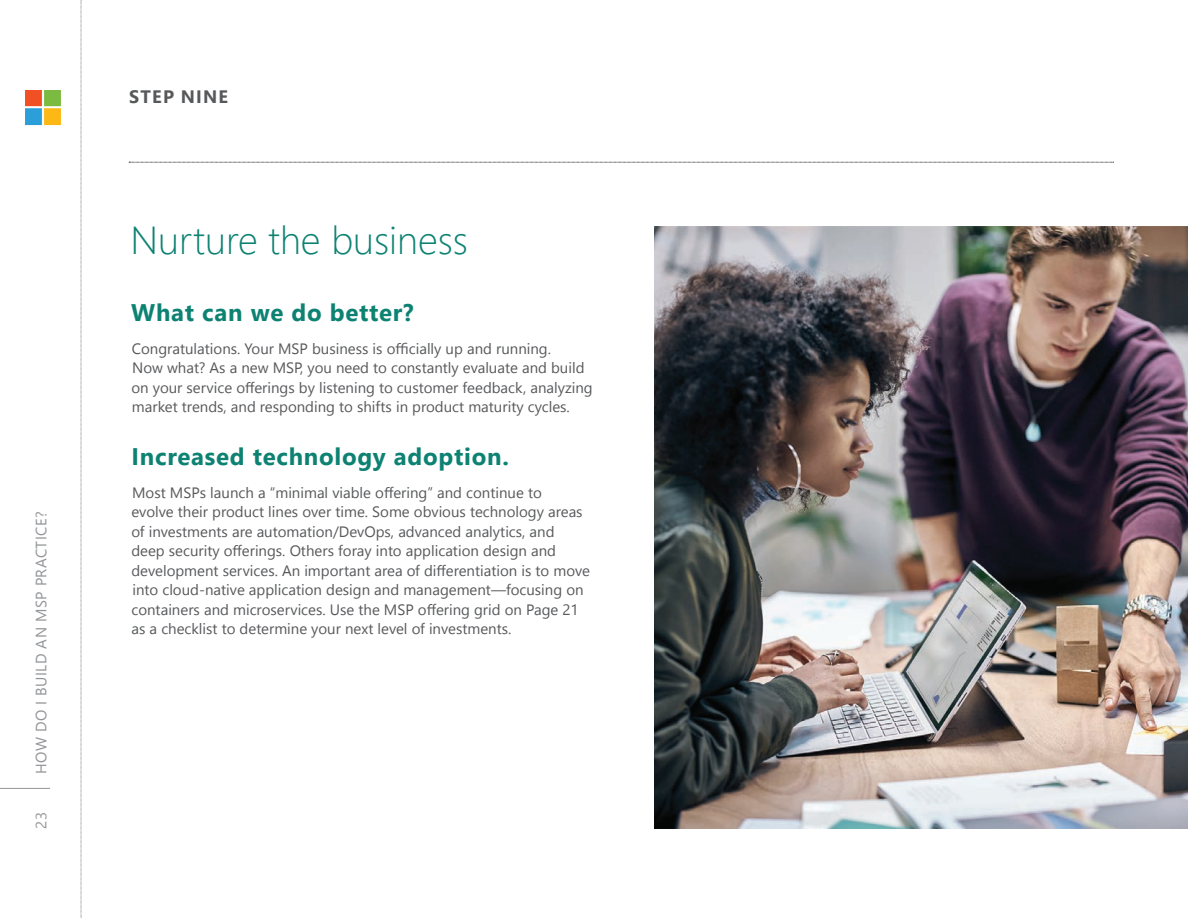
<style>
.page{position:relative;width:1188px;height:918px;background:#fff}
.page>*{position:absolute;margin:0;border:0;box-sizing:border-box;transform-origin:0 0}
.t1{font:300 39px "Segoe UI";color:#0d8272}
.t2{font:700 24px "Segoe UI";letter-spacing:.03em;color:#0d8272}
.t3{font:700 18px "Segoe UI";letter-spacing:.065em;color:#57585a}
.t4{font:15px/19.5px "Segoe UI";color:#57585a}
.t5{font:15px "Segoe UI";letter-spacing:.03em;color:#939598}
</style>
<div class="page">
<img style="left:25px;top:90px;width:36px;height:36px">
<img style="left:654px;top:226px;width:534px;height:603px">
<svg style="left:129px;top:162px;width:985px;height:1px"></svg>
<svg style="left:81px;top:0;width:1px;height:918px"></svg>
<hr style="left:0;top:788px;width:50px;height:1px;background:#939598">
<p class="t5" style="left:30px;top:774px;width:264px;rotate:-90deg">HOW DO I BUILD AN MSP PRACTICE?</p>
<p class="t5" style="left:30px;top:829px;width:19px;rotate:-90deg">23</p>
<p class="t3" style="left:129px;top:83px;width:100px">STEP NINE</p>
<h1 class="t1" style="left:130px;top:210px;width:339px">Nurture the business</h1>
<h2 class="t2" style="left:131px;top:294px;width:284px">What can we do better?</h2>
<p class="t4" style="left:131px;top:338px;width:463px">Congratulations. Your MSP business is officially up and running.<br>Now what? As a new MSP, you need to constantly evaluate and build on your service offerings by listening to customer feedback, analyzing market trends, and responding to shifts in product maturity cycles.</p>
<h2 class="t2" style="left:132px;top:438px;width:379px">Increased technology adoption.</h2>
<p class="t4" style="left:131px;top:482px;width:460px">Most MSPs launch a “minimal viable offering” and continue to<br>evolve their product lines over time. Some obvious technology areas of investments are automation/DevOps, advanced analytics, and deep security offerings. Others foray into application design and development services. An important area of differentiation is to move into cloud-native application design and management—focusing on containers and microservices. Use the MSP offering grid on Page 21 as a checklist to determine your next level of investments.</p>
</div>
